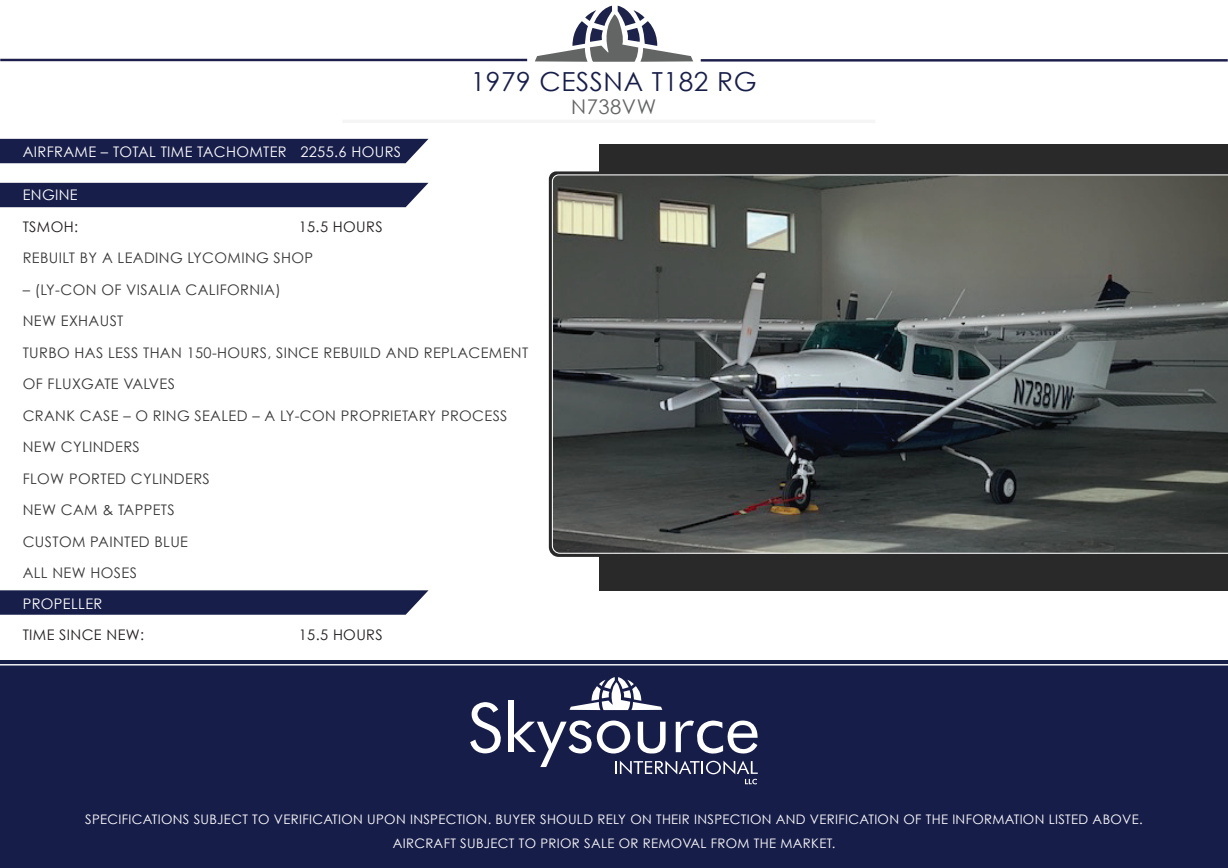
<style>
.page{position:relative;width:1228px;height:868px;background:#fff}
.page>*{position:absolute;margin:0;border:0;box-sizing:border-box;transform-origin:0 0}
.t1{font:26.25px "Century Gothic";letter-spacing:.025em;color:#181e4a}
.t2{font:20.3px "Century Gothic";letter-spacing:.025em;color:#636564}
.t3{font:14.6px/31.5px "Century Gothic";letter-spacing:.025em;color:#373837}
.t4{font:14.6px "Century Gothic";letter-spacing:.025em;color:#fff}
.t5{font:14.6px "Century Gothic";letter-spacing:.025em;color:#211d1e}
.t6{font:13.12px/23.3px "Century Gothic";letter-spacing:.025em;color:#fff;text-align:center}
</style>
<div class="page">
<div style="left:599px;top:144px;width:629px;height:447px;background:#282928"></div>
<svg style="left:551px;top:174px;width:677px;height:380px"></svg>
<svg style="left:535px;top:6px;width:158px;height:56px"></svg>
<hr style="left:701px;top:59px;width:527px;height:3px;background:#1d1e4c">
<hr style="left:0;top:59px;width:527px;height:2px;background:#1d1e4c">
<hr style="left:342px;top:120px;width:533px;height:3px;background:#e0e0e0">
<div style="left:0;top:660px;width:1228px;height:208px;background:#171d49"></div>
<svg style="left:569px;top:677px;width:93px;height:33px"></svg>
<svg style="left:470px;top:702px;width:31px;height:52px"></svg>
<div style="left:508px;top:701px;width:5px;height:51px;background:#fff"></div>
<svg style="left:513px;top:717px;width:245px;height:67px"></svg>
<hr style="left:0;top:664px;width:1228px;height:1px;background:#fff">
<div style="left:0;top:139px;width:428px;height:24px;background:#181e4a"></div>
<svg style="left:0;top:590px;width:428px;height:25px"></svg>
<div style="left:0;top:183px;width:428px;height:24px;background:#181e4a"></div>
<p class="t4" style="left:23px;top:143px;width:380px">AIRFRAME – TOTAL TIME TACHOMTER 2255.6 HOURS</p>
<h1 class="t1" style="left:471px;top:65px;width:287px">1979 CESSNA T182 RG</h1>
<h2 class="t2" style="left:571px;top:94px;width:87px">N738VW</h2>
<p class="t4" style="left:23px;top:186px;width:57px">ENGINE</p>
<p class="t5" style="left:23px;top:218px;width:57px">TSMOH:</p>
<p class="t5" style="left:299px;top:218px;width:85px">15.5 HOURS</p>
<p class="t3" style="left:23px;top:242px;width:292px">REBUILT BY A LEADING LYCOMING SHOP</p>
<p class="t3" style="left:23px;top:273px;width:507px">– (LY-CON OF VISALIA CALIFORNIA)<br>NEW EXHAUST<br>TURBO HAS LESS THAN 150-HOURS, SINCE REBUILD AND REPLACEMENT<br>OF FLUXGATE VALVES<br>CRANK CASE – O RING SEALED – A LY-CON PROPRIETARY PROCESS<br>NEW CYLINDERS<br>FLOW PORTED CYLINDERS<br>NEW CAM &amp; TAPPETS<br>CUSTOM PAINTED BLUE<br>ALL NEW HOSES</p>
<p class="t4" style="left:23px;top:594px;width:81px">PROPELLER</p>
<p class="t5" style="left:23px;top:626px;width:123px">TIME SINCE NEW:</p>
<p class="t5" style="left:299px;top:626px;width:85px">15.5 HOURS</p>
<p class="t6" style="left:85px;top:808px;width:1059px">SPECIFICATIONS SUBJECT TO VERIFICATION UPON INSPECTION. BUYER SHOULD RELY ON THEIR INSPECTION AND VERIFICATION OF THE INFORMATION LISTED ABOVE.<br>AIRCRAFT SUBJECT TO PRIOR SALE OR REMOVAL FROM THE MARKET.</p>
</div>
